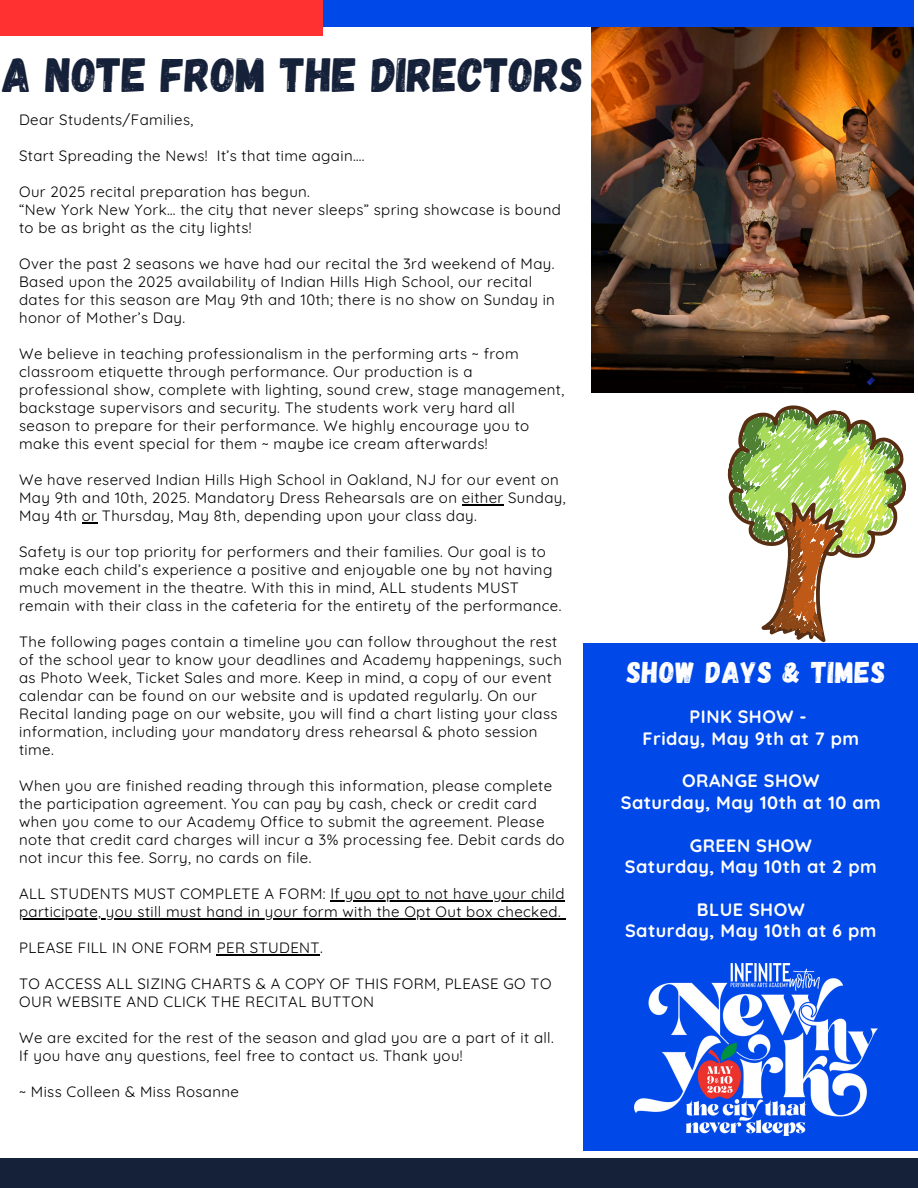
<style>
.page{position:relative;width:918px;height:1188px;background:#fff}
.page>*{position:absolute;margin:0;border:0;box-sizing:border-box;transform-origin:0 0}
.t1{font:48px "Gagalin";color:#152039}
.t2{font:30px "Gagalin";letter-spacing:.025em;color:#fff}
.t3{font:700 18px/21.3px "Quicksand";letter-spacing:.025em;color:#fff;text-align:center}
.t4{font:15px/18px "Quicksand";letter-spacing:.025em;color:#000}
</style>
<div class="page">
<svg style="left:716px;top:405px;width:202px;height:239px"></svg>
<img style="left:591px;top:27px;width:322px;height:365px">
<div style="left:0;top:1158px;width:918px;height:30px;background:#152039"></div>
<div style="left:0;top:0;width:914px;height:27px;background:#0048e8"></div>
<div style="left:0;top:0;width:322px;height:36px;background:#ff3131"></div>
<div style="left:584px;top:644px;width:334px;height:507px;background:#0048e8"></div>
<hr style="left:462px;top:504px;width:42px;height:1px;background:#000">
<svg style="left:82px;top:522px;width:15px;height:1px"></svg>
<hr style="left:331px;top:900px;width:234px;height:1px;background:#000">
<hr style="left:19px;top:918px;width:542px;height:1px;background:#000">
<hr style="left:217px;top:954px;width:103px;height:1px;background:#000">
<img style="left:634px;top:964px;width:243px;height:172px">
<p class="t1" style="left:3px;top:44px;width:582px">A NOTE FROM THE DIRECTORS</p>
<h1 class="t4" style="left:19px;top:110px;width:176px">Dear Students/Families,</h1>
<p class="t4" style="left:19px;top:146px;width:347px">Start Spreading the News! It’s that time again….</p>
<p class="t4" style="left:19px;top:182px;width:292px">Our 2025 recital preparation has begun.</p>
<p class="t4" style="left:19px;top:200px;width:543px">“New York New York… the city that never sleeps” spring showcase is bound to be as bright as the city lights!</p>
<p class="t4" style="left:19px;top:254px;width:537px">Over the past 2 seasons we have had our recital the 3rd weekend of May.<br>Based upon the 2025 availability of Indian Hills High School, our recital dates for this season are May 9th and 10th; there is no show on Sunday in honor of Mother’s Day.</p>
<p class="t4" style="left:19px;top:344px;width:547px">We believe in teaching professionalism in the performing arts ~ from classroom etiquette through performance. Our production is a professional show, complete with lighting, sound crew, stage management, backstage supervisors and security. The students work very hard all season to prepare for their performance. We highly encourage you to make this event special for them ~ maybe ice cream afterwards!</p>
<p class="t4" style="left:19px;top:470px;width:548px">We have reserved Indian Hills High School in Oakland, NJ for our event on<br>May 9th and 10th, 2025. Mandatory Dress Rehearsals are on either Sunday,<br>May 4th or Thursday, May 8th, depending upon your class day.</p>
<p class="t4" style="left:19px;top:542px;width:544px">Safety is our top priority for performers and their families. Our goal is to make each child’s experience a positive and enjoyable one by not having much movement in the theatre. With this in mind, ALL students MUST remain with their class in the cafeteria for the entirety of the performance.</p>
<p class="t4" style="left:19px;top:632px;width:544px">The following pages contain a timeline you can follow throughout the rest of the school year to know your deadlines and Academy happenings, such</p>
<p class="t4" style="left:19px;top:668px;width:540px">as Photo Week, Ticket Sales and more. Keep in mind, a copy of our event calendar can be found on our website and is updated regularly. On our Recital landing page on our website, you will find a chart listing your class information, including your mandatory dress rehearsal &amp; photo session time.</p>
<p class="t4" style="left:19px;top:776px;width:535px">When you are finished reading through this information, please complete</p>
<p class="t4" style="left:19px;top:794px;width:547px">the participation agreement. You can pay by cash, check or credit card when you come to our Academy Office to submit the agreement. Please note that credit card charges will incur a 3% processing fee. Debit cards do not incur this fee. Sorry, no cards on file.</p>
<p class="t4" style="left:19px;top:884px;width:547px">ALL STUDENTS MUST COMPLETE A FORM: If you opt to not have your child</p>
<p class="t4" style="left:19px;top:902px;width:543px">participate, you still must hand in your form with the Opt Out box checked.</p>
<p class="t4" style="left:19px;top:938px;width:305px">PLEASE FILL IN ONE FORM PER STUDENT.</p>
<h4 class="t4" style="left:19px;top:974px;width:534px">TO ACCESS ALL SIZING CHARTS &amp; A COPY OF THIS FORM, PLEASE GO TO</h4>
<p class="t4" style="left:19px;top:992px;width:356px">OUR WEBSITE AND CLICK THE RECITAL BUTTON</p>
<p class="t4" style="left:19px;top:1028px;width:536px">We are excited for the rest of the season and glad you are a part of it all.</p>
<h4 class="t4" style="left:19px;top:1046px;width:445px">If you have any questions, feel free to contact us. Thank you!</h4>
<p class="t4" style="left:19px;top:1082px;width:221px">~ Miss Colleen &amp; Miss Rosanne</p>
<p class="t2" style="left:627px;top:652px;width:260px">SHOW DAYS &amp; TIMES</p>
<p class="t3" style="left:643px;top:706px;width:218px">PINK SHOW -<br>Friday, May 9th at 7 pm</p>
<h2 class="t3" style="left:621px;top:770px;width:262px">ORANGE SHOW<br>Saturday, May 10th at 10 am</h2>
<h3 class="t3" style="left:625px;top:834px;width:253px">GREEN SHOW<br>Saturday, May 10th at 2 pm</h3>
<h3 class="t3" style="left:625px;top:898px;width:253px">BLUE SHOW<br>Saturday, May 10th at 6 pm</h3>
</div>
